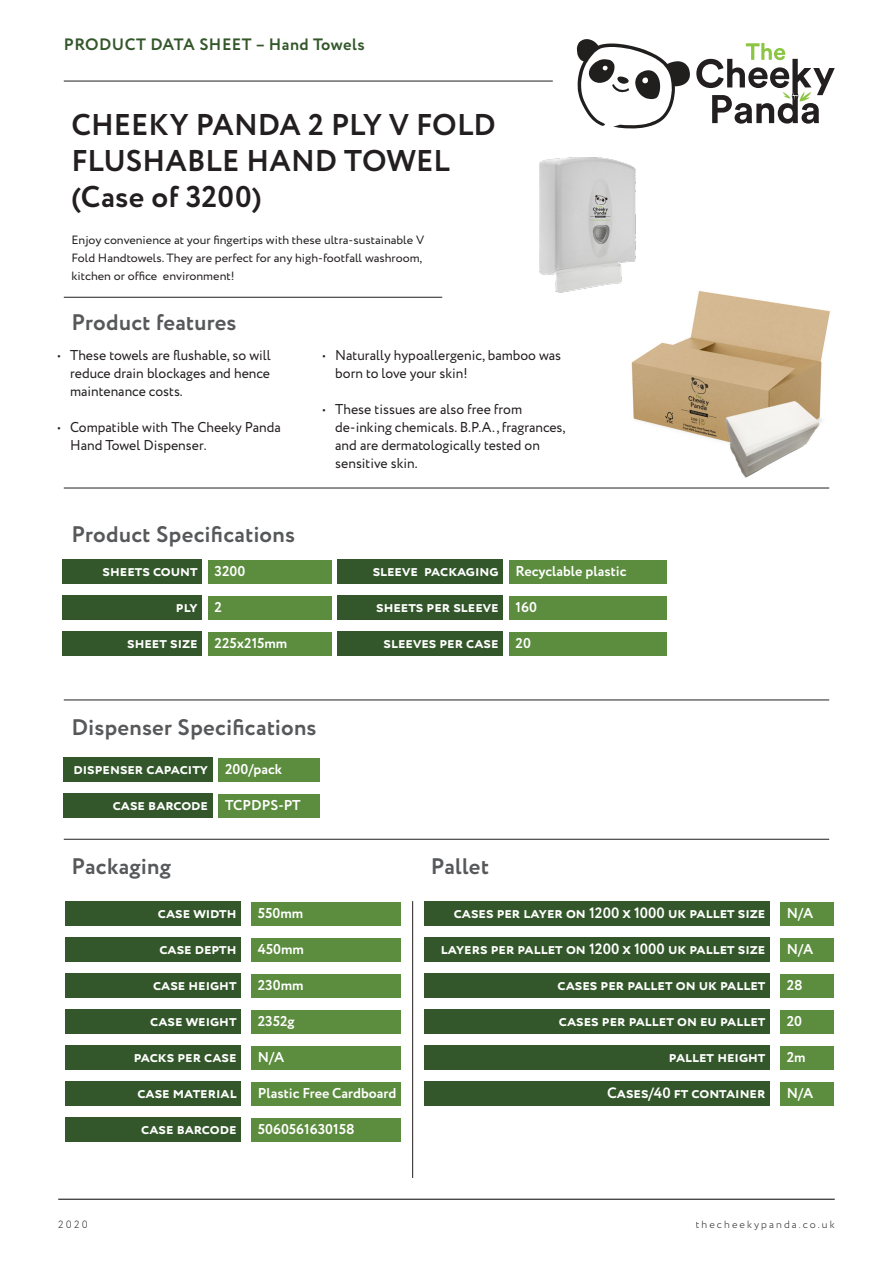
<style>
.page{position:relative;width:893px;height:1263px;background:#fff}
.page>*{position:absolute;margin:0;border:0;box-sizing:border-box;transform-origin:0 0}
.Subheader_20pt{font:700 30px/36px "Circe";color:#231f20}
.Subheader_15pt{font:700 22.5px "Circe";color:#57585a}
.Slug_Left{font:700 16.5px "Circe";letter-spacing:.03em;color:#33572a}
.Paragraph_Style_1{font:700 15px "Circe";color:#fff}
.t1{font:14.25px/18px "Circe";color:#231f20}
.Paragraph_Style_2{font:700 14.25px "Circe";color:#fff}
.Circ_Body_Left_Align{font:12px/18px "Circe";color:#231f20}
.t2{font:300 10.5px "Circe";letter-spacing:.2em;color:#231f20}
</style>
<div class="page">
<hr style="left:58px;top:1199px;width:777px;height:1px;background:#000">
<hr style="left:64px;top:81px;width:489px;height:1px;background:#231f20">
<svg style="left:577px;top:39px;width:113px;height:89px"></svg>
<svg style="left:696px;top:43px;width:139px;height:81px"></svg>
<div style="left:65px;top:901px;width:176px;height:25px;background:#33572a"></div>
<div style="left:65px;top:937px;width:176px;height:25px;background:#33572a"></div>
<div style="left:65px;top:973px;width:176px;height:25px;background:#33572a"></div>
<div style="left:65px;top:1009px;width:176px;height:25px;background:#33572a"></div>
<div style="left:65px;top:1045px;width:176px;height:25px;background:#33572a"></div>
<div style="left:65px;top:1081px;width:176px;height:25px;background:#33572a"></div>
<div style="left:65px;top:1117px;width:176px;height:25px;background:#33572a"></div>
<div style="left:424px;top:901px;width:346px;height:25px;background:#33572a"></div>
<div style="left:424px;top:937px;width:346px;height:25px;background:#33572a"></div>
<div style="left:424px;top:973px;width:346px;height:25px;background:#33572a"></div>
<div style="left:424px;top:1009px;width:346px;height:25px;background:#33572a"></div>
<div style="left:424px;top:1045px;width:346px;height:25px;background:#33572a"></div>
<div style="left:424px;top:1081px;width:346px;height:25px;background:#33572a"></div>
<div style="left:251px;top:902px;width:150px;height:23px;background:#5c8c3e"></div>
<div style="left:251px;top:938px;width:150px;height:23px;background:#5c8c3e"></div>
<div style="left:251px;top:974px;width:150px;height:23px;background:#5c8c3e"></div>
<div style="left:251px;top:1010px;width:150px;height:23px;background:#5c8c3e"></div>
<div style="left:251px;top:1046px;width:150px;height:23px;background:#5c8c3e"></div>
<div style="left:251px;top:1082px;width:150px;height:23px;background:#5c8c3e"></div>
<div style="left:251px;top:1118px;width:150px;height:23px;background:#5c8c3e"></div>
<div style="left:780px;top:902px;width:53px;height:23px;background:#5c8c3e"></div>
<div style="left:780px;top:938px;width:53px;height:23px;background:#5c8c3e"></div>
<div style="left:780px;top:974px;width:53px;height:23px;background:#5c8c3e"></div>
<div style="left:780px;top:1010px;width:53px;height:23px;background:#5c8c3e"></div>
<div style="left:780px;top:1046px;width:53px;height:23px;background:#5c8c3e"></div>
<div style="left:780px;top:1082px;width:53px;height:23px;background:#5c8c3e"></div>
<hr style="left:64px;top:297px;width:378px;height:1px;background:#231f20">
<hr style="left:64px;top:488px;width:765px;height:1px;background:#231f20">
<hr style="left:64px;top:700px;width:765px;height:1px;background:#231f20">
<hr style="left:64px;top:839px;width:765px;height:1px;background:#231f20">
<div style="left:63px;top:559px;width:139px;height:25px;background:#33572a"></div>
<div style="left:63px;top:595px;width:139px;height:25px;background:#33572a"></div>
<div style="left:63px;top:631px;width:139px;height:25px;background:#33572a"></div>
<div style="left:208px;top:560px;width:123px;height:23px;background:#5c8c3e"></div>
<div style="left:208px;top:596px;width:123px;height:23px;background:#5c8c3e"></div>
<div style="left:208px;top:632px;width:123px;height:23px;background:#5c8c3e"></div>
<div style="left:63px;top:757px;width:149px;height:25px;background:#33572a"></div>
<div style="left:63px;top:793px;width:149px;height:25px;background:#33572a"></div>
<div style="left:219px;top:758px;width:101px;height:23px;background:#5c8c3e"></div>
<div style="left:219px;top:794px;width:101px;height:23px;background:#5c8c3e"></div>
<hr style="left:412px;top:901px;width:1px;height:277px;background:#231f20">
<img style="left:631px;top:291px;width:199px;height:187px">
<img style="left:539px;top:128px;width:156px;height:216px">
<div style="left:338px;top:559px;width:165px;height:25px;background:#33572a"></div>
<div style="left:338px;top:595px;width:165px;height:25px;background:#33572a"></div>
<div style="left:338px;top:631px;width:165px;height:25px;background:#33572a"></div>
<div style="left:509px;top:560px;width:158px;height:23px;background:#5c8c3e"></div>
<div style="left:509px;top:596px;width:158px;height:23px;background:#5c8c3e"></div>
<div style="left:509px;top:632px;width:158px;height:23px;background:#5c8c3e"></div>
<p class="Slug_Left" style="left:64px;top:33px;width:303px">PRODUCT DATA SHEET – Hand Towels</p>
<p class="Subheader_20pt" style="left:71px;top:108px;width:426px">CHEEKY PANDA 2 PLY V FOLD<br>FLUSHABLE HAND TOWEL (Case of 3200)</p>
<p class="Circ_Body_Left_Align" style="left:71px;top:232px;width:354px">Enjoy convenience at your fingertips with these ultra-sustainable V<br>Fold Handtowels. They are perfect for any high-footfall washroom, kitchen or office environment!</p>
<p class="Subheader_15pt" style="left:71px;top:307px;width:167px">Product features</p>
<p class="t1" style="left:70px;top:347px;width:202px;text-align:justify;text-indent:-13px">• These towels are flushable, so will reduce drain blockages and hence maintenance costs.</p>
<p class="t1" style="left:70px;top:419px;width:212px;text-indent:-13px">• Compatible with The Cheeky Panda<br>Hand Towel Dispenser.</p>
<p class="Subheader_15pt" style="left:71px;top:520px;width:225px">Product Specifications</p>
<p class="Paragraph_Style_1" style="left:103px;top:561px;width:97px">sheets count</p>
<p class="Paragraph_Style_1" style="left:176px;top:597px;width:23px">ply</p>
<p class="Paragraph_Style_1" style="left:127px;top:633px;width:72px">sheet size</p>
<p class="Paragraph_Style_2" style="left:215px;top:562px;width:32px">3200</p>
<p class="Paragraph_Style_2" style="left:215px;top:598px;width:9px">2</p>
<p class="Paragraph_Style_2" style="left:215px;top:634px;width:74px">225x215mm</p>
<p class="t1" style="left:335px;top:347px;width:227px;text-indent:-13px">• Naturally hypoallergenic, bamboo was born to love your skin!</p>
<p class="t1" style="left:335px;top:401px;width:232px;text-indent:-13px">• These tissues are also free from de-inking chemicals. B.P.A., fragrances, and are dermatologically tested on sensitive skin.</p>
<p class="Paragraph_Style_1" style="left:373px;top:561px;width:127px">sleeve packaging</p>
<p class="Paragraph_Style_1" style="left:376px;top:597px;width:124px">sheets per sleeve</p>
<p class="Paragraph_Style_1" style="left:384px;top:633px;width:116px">sleeves per case</p>
<p class="Paragraph_Style_2" style="left:516px;top:562px;width:113px">Recyclable plastic</p>
<p class="Paragraph_Style_2" style="left:516px;top:598px;width:23px">160</p>
<p class="Paragraph_Style_2" style="left:516px;top:634px;width:17px">20</p>
<p class="Subheader_15pt" style="left:71px;top:712px;width:247px">Dispenser Specifications</p>
<p class="Paragraph_Style_1" style="left:73px;top:759px;width:136px">dispenser capacity</p>
<p class="Paragraph_Style_1" style="left:113px;top:795px;width:97px">case barcode</p>
<p class="Paragraph_Style_2" style="left:225px;top:760px;width:59px">200/pack</p>
<p class="Paragraph_Style_2" style="left:225px;top:796px;width:77px">TCPDPS-PT</p>
<p class="Subheader_15pt" style="left:71px;top:851px;width:101px">Packaging</p>
<p class="Subheader_15pt" style="left:431px;top:851px;width:60px">Pallet</p>
<p class="Paragraph_Style_1" style="left:158px;top:903px;width:80px">case width</p>
<p class="Paragraph_Style_1" style="left:159px;top:939px;width:79px">case depth</p>
<p class="Paragraph_Style_1" style="left:153px;top:975px;width:85px">case height</p>
<p class="Paragraph_Style_1" style="left:150px;top:1011px;width:88px">case weight</p>
<p class="Paragraph_Style_1" style="left:134px;top:1047px;width:104px">packs per case</p>
<p class="Paragraph_Style_1" style="left:137px;top:1083px;width:101px">case material</p>
<p class="Paragraph_Style_1" style="left:141px;top:1119px;width:97px">case barcode</p>
<p class="Paragraph_Style_2" style="left:258px;top:904px;width:47px">550mm</p>
<p class="Paragraph_Style_2" style="left:258px;top:940px;width:48px">450mm</p>
<p class="Paragraph_Style_2" style="left:258px;top:976px;width:47px">230mm</p>
<p class="Paragraph_Style_2" style="left:258px;top:1012px;width:38px">2352g</p>
<p class="Paragraph_Style_2" style="left:258px;top:1048px;width:28px">N/A</p>
<p class="Paragraph_Style_2" style="left:258px;top:1084px;width:140px">Plastic Free Cardboard</p>
<p class="Paragraph_Style_2" style="left:258px;top:1120px;width:98px">5060561630158</p>
<p class="Paragraph_Style_1" style="left:454px;top:903px;width:313px">cases per layer on 1200 x 1000 uk pallet size</p>
<p class="Paragraph_Style_1" style="left:441px;top:939px;width:326px">layers per pallet on 1200 x 1000 uk pallet size</p>
<p class="Paragraph_Style_1" style="left:558px;top:975px;width:209px">cases per pallet on uk pallet</p>
<p class="Paragraph_Style_1" style="left:559px;top:1011px;width:208px">cases per pallet on eu pallet</p>
<p class="Paragraph_Style_1" style="left:669px;top:1047px;width:98px">pallet height</p>
<p class="Paragraph_Style_1" style="left:607px;top:1083px;width:160px">Cases/40 ft container</p>
<p class="Paragraph_Style_2" style="left:787px;top:904px;width:28px">N/A</p>
<p class="Paragraph_Style_2" style="left:787px;top:940px;width:28px">N/A</p>
<p class="Paragraph_Style_2" style="left:787px;top:976px;width:18px">28</p>
<p class="Paragraph_Style_2" style="left:787px;top:1012px;width:17px">20</p>
<p class="Paragraph_Style_2" style="left:787px;top:1048px;width:20px">2m</p>
<p class="Paragraph_Style_2" style="left:787px;top:1084px;width:28px">N/A</p>
<p class="t2" style="left:58px;top:1217px;width:31px">2020</p>
<p class="t2" style="left:696px;top:1217px;width:140px">thecheekypanda.co.uk</p>
</div>
